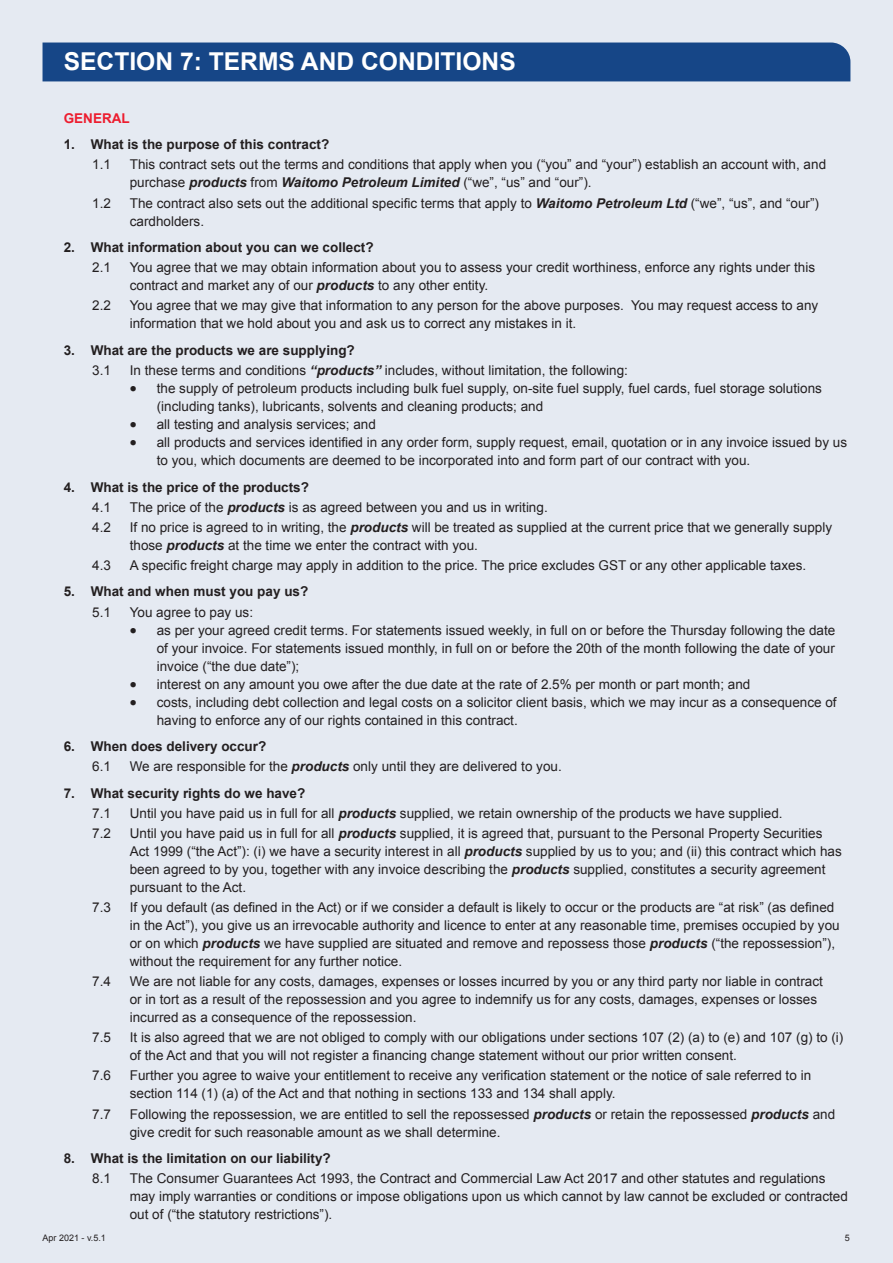
<style>
.page{position:relative;width:893px;height:1263px;background:#e5eaf2}
.page>*{position:absolute;margin:0;border:0;box-sizing:border-box;transform-origin:0 0}
.t1{font:700 24.6px "Arial";color:#fff}
.t2{font:13.5px/18px "Arial";color:#231f20}
.t3{font:700 13.5px "Arial";color:#231f20}
.t4{font:700 13.5px "Arial";color:#ed1d2f}
.t5{font:9px "Arial";color:#231f20}
.s1{font-weight:700;font-style:italic}
</style>
<div class="page">
<div style="left:43px;top:43px;width:807px;height:38px;background:#164687"></div>
<h1 class="t1" style="left:64px;top:45px;width:453px">SECTION 7: TERMS AND CONDITIONS</h1>
<p class="t4" style="left:64px;top:109px;width:68px">GENERAL</p>
<p class="t3" style="left:64px;top:136px;width:267px">1. What is the purpose of this contract?</p>
<p class="t2" style="left:92px;top:156px;width:20px">1.1</p>
<p class="t2" style="left:130px;top:156px;width:698px">This contract sets out the terms and conditions that apply when you (“you” and “your”) establish an account with, and purchase <span class="s1">products</span> from <span class="s1">Waitomo Petroleum Limited</span> (“we”, “us” and “our”).</p>
<p class="t2" style="left:92px;top:194px;width:20px">1.2</p>
<p class="t2" style="left:130px;top:194px;width:691px">The contract also sets out the additional specific terms that apply to <span class="s1">Waitomo Petroleum Ltd</span> (“we”, “us”, and “our”) cardholders.</p>
<p class="t3" style="left:64px;top:238px;width:311px">2. What information about you can we collect?</p>
<p class="t2" style="left:92px;top:259px;width:20px">2.1</p>
<p class="t2" style="left:130px;top:259px;width:687px">You agree that we may obtain information about you to assess your credit worthiness, enforce any rights under this contract and market any of our <span class="s1">products</span> to any other entity.</p>
<p class="t2" style="left:92px;top:297px;width:20px">2.2</p>
<p class="t2" style="left:130px;top:297px;width:690px">You agree that we may give that information to any person for the above purposes. You may request access to any information that we hold about you and ask us to correct any mistakes in it.</p>
<p class="t3" style="left:64px;top:341px;width:293px">3. What are the products we are supplying?</p>
<p class="t2" style="left:92px;top:361px;width:20px">3.1</p>
<p class="t2" style="left:130px;top:361px;width:500px">In these terms and conditions <span class="s1">“products”</span> includes, without limitation, the following:</p>
<p class="t2" style="left:157px;top:379px;width:667px;text-indent:-27px">• the supply of petroleum products including bulk fuel supply, on-site fuel supply, fuel cards, fuel storage solutions (including tanks), lubricants, solvents and cleaning products; and</p>
<p class="t2" style="left:130px;top:415px;width:248px">• all testing and analysis services; and</p>
<p class="t2" style="left:157px;top:433px;width:692px;text-indent:-27px">• all products and services identified in any order form, supply request, email, quotation or in any invoice issued by us to you, which documents are deemed to be incorporated into and form part of our contract with you.</p>
<p class="t3" style="left:64px;top:478px;width:247px">4. What is the price of the products?</p>
<p class="t2" style="left:92px;top:498px;width:20px">4.1</p>
<p class="t2" style="left:130px;top:498px;width:419px">The price of the <span class="s1">products</span> is as agreed between you and us in writing.</p>
<p class="t2" style="left:92px;top:518px;width:20px">4.2</p>
<p class="t2" style="left:130px;top:518px;width:704px">If no price is agreed to in writing, the <span class="s1">products</span> will be treated as supplied at the current price that we generally supply those <span class="s1">products</span> at the time we enter the contract with you.</p>
<p class="t2" style="left:92px;top:556px;width:20px">4.3</p>
<p class="t2" style="left:130px;top:556px;width:678px">A specific freight charge may apply in addition to the price. The price excludes GST or any other applicable taxes.</p>
<p class="t3" style="left:64px;top:583px;width:246px">5. What and when must you pay us?</p>
<p class="t2" style="left:92px;top:603px;width:20px">5.1</p>
<p class="t2" style="left:130px;top:603px;width:125px">You agree to pay us:</p>
<p class="t2" style="left:157px;top:621px;width:680px;text-align:justify;text-indent:-27px">• as per your agreed credit terms. For statements issued weekly, in full on or before the Thursday following the date of your invoice. For statements issued monthly, in full on or before the 20th of the month following the date of your invoice (“the due date”);</p>
<p class="t2" style="left:130px;top:675px;width:622px">• interest on any amount you owe after the due date at the rate of 2.5% per month or part month; and</p>
<p class="t2" style="left:157px;top:693px;width:681px;text-indent:-27px">• costs, including debt collection and legal costs on a solicitor client basis, which we may incur as a consequence of having to enforce any of our rights contained in this contract.</p>
<p class="t3" style="left:64px;top:737px;width:204px">6. When does delivery occur?</p>
<p class="t2" style="left:92px;top:757px;width:20px">6.1</p>
<p class="t2" style="left:130px;top:757px;width:433px">We are responsible for the <span class="s1">products</span> only until they are delivered to you.</p>
<p class="t3" style="left:64px;top:784px;width:243px">7. What security rights do we have?</p>
<p class="t2" style="left:92px;top:804px;width:20px">7.1</p>
<p class="t2" style="left:130px;top:804px;width:654px">Until you have paid us in full for all <span class="s1">products</span> supplied, we retain ownership of the products we have supplied.</p>
<p class="t2" style="left:92px;top:824px;width:20px">7.2</p>
<p class="t2" style="left:130px;top:824px;width:714px">Until you have paid us in full for all <span class="s1">products</span> supplied, it is agreed that, pursuant to the Personal Property Securities Act 1999 (“the Act”): (i) we have a security interest in all <span class="s1">products</span> supplied by us to you; and (ii) this contract which has been agreed to by you, together with any invoice describing the <span class="s1">products</span> supplied, constitutes a security agreement pursuant to the Act.</p>
<p class="t2" style="left:92px;top:898px;width:20px">7.3</p>
<p class="t2" style="left:130px;top:898px;width:711px">If you default (as defined in the Act) or if we consider a default is likely to occur or the products are “at risk” (as defined in the Act”), you give us an irrevocable authority and licence to enter at any reasonable time, premises occupied by you or on which <span class="s1">products</span> we have supplied are situated and remove and repossess those <span class="s1">products</span> (“the repossession”), without the requirement for any further notice.</p>
<p class="t2" style="left:92px;top:972px;width:20px">7.4</p>
<p class="t2" style="left:130px;top:972px;width:695px">We are not liable for any costs, damages, expenses or losses incurred by you or any third party nor liable in contract or in tort as a result of the repossession and you agree to indemnify us for any costs, damages, expenses or losses incurred as a consequence of the repossession.</p>
<p class="t2" style="left:92px;top:1029px;width:20px">7.5</p>
<p class="t2" style="left:130px;top:1029px;width:715px">It is also agreed that we are not obliged to comply with our obligations under sections 107 (2) (a) to (e) and 107 (g) to (i) of the Act and that you will not register a financing change statement without our prior written consent.</p>
<p class="t2" style="left:92px;top:1067px;width:20px">7.6</p>
<p class="t2" style="left:130px;top:1067px;width:683px">Further you agree to waive your entitlement to receive any verification statement or the notice of sale referred to in section 114 (1) (a) of the Act and that nothing in sections 133 and 134 shall apply.</p>
<p class="t2" style="left:92px;top:1105px;width:20px">7.7</p>
<p class="t2" style="left:130px;top:1105px;width:707px">Following the repossession, we are entitled to sell the repossessed <span class="s1">products</span> or retain the repossessed <span class="s1">products</span> and give credit for such reasonable amount as we shall determine.</p>
<p class="t3" style="left:64px;top:1149px;width:269px">8. What is the limitation on our liability?</p>
<p class="t2" style="left:92px;top:1169px;width:20px">8.1</p>
<p class="t2" style="left:130px;top:1169px;width:720px">The Consumer Guarantees Act 1993, the Contract and Commercial Law Act 2017 and other statutes and regulations may imply warranties or conditions or impose obligations upon us which cannot by law cannot be excluded or contracted out of (“the statutory restrictions”).</p>
<p class="t5" style="left:43px;top:1232px;width:65px">Apr 2021 - v.5.1</p>
<p class="t5" style="left:845px;top:1232px;width:7px">5</p>
</div>
